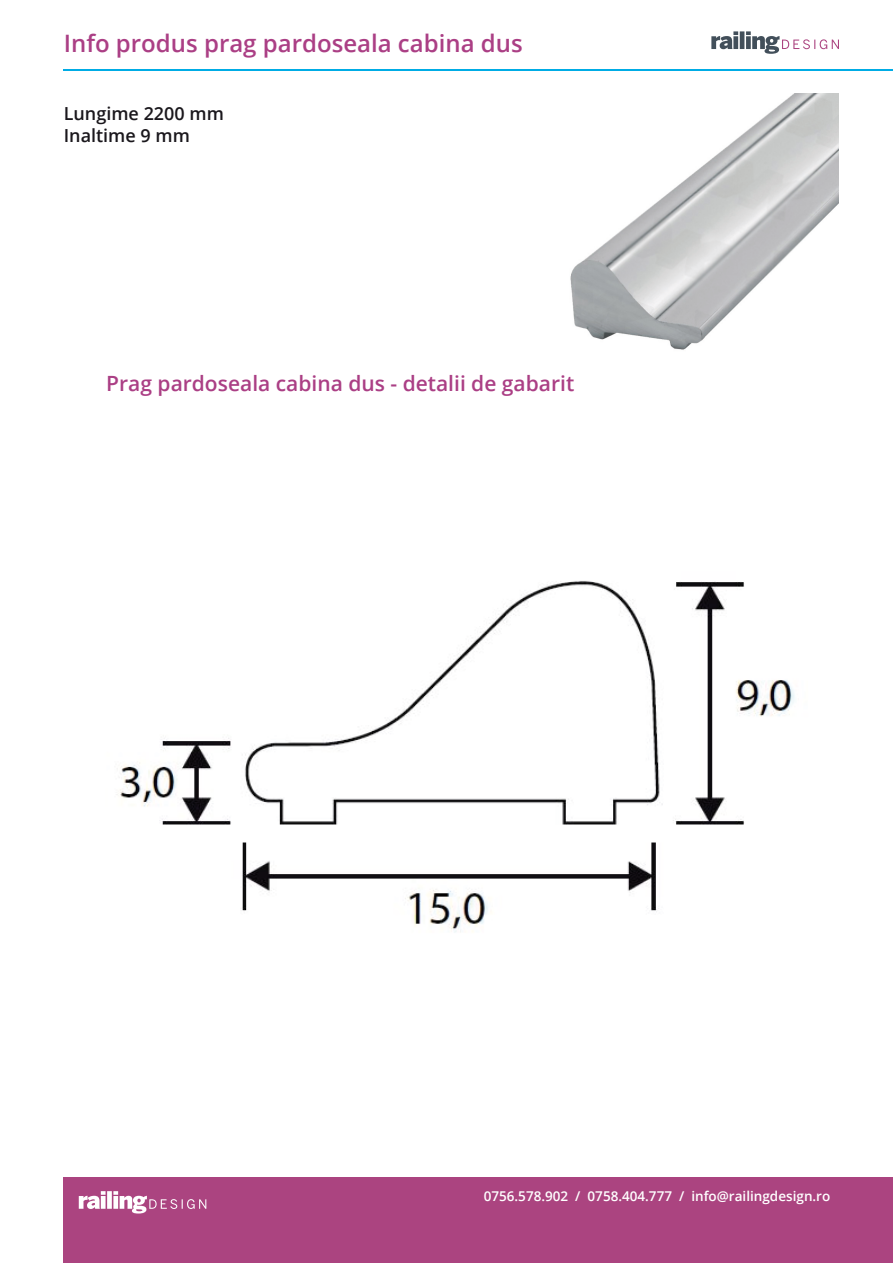
<style>
.page{position:relative;width:893px;height:1263px;background:#fff}
.page>*{position:absolute;margin:0;border:0;box-sizing:border-box;transform-origin:0 0}
.t1{font:600 24px "Open Sans";color:#ab3f85}
.t2{font:600 21px "Open Sans";color:#ab3f85}
.t3{font:600 18px "Open Sans";color:#1a171c}
.t4{font:600 13.5px "Open Sans";color:#fff}
</style>
<div class="page">
<hr style="left:64px;top:69px;width:829px;height:2px;background:#00ace5">
<div style="left:64px;top:1178px;width:829px;height:85px;background:#ab4480"></div>
<svg style="left:79px;top:1191px;width:127px;height:22px"></svg>
<img style="left:570px;top:94px;width:269px;height:256px">
<img style="left:117px;top:581px;width:678px;height:352px">
<svg style="left:711px;top:31px;width:128px;height:23px"></svg>
<p class="t1" style="left:64px;top:27px;width:460px">Info produs prag pardoseala cabina dus</p>
<p class="t3" style="left:64px;top:101px;width:162px">Lungime 2200 mm</p>
<p class="t3" style="left:64px;top:123px;width:128px">Inaltime 9 mm</p>
<p class="t2" style="left:106px;top:369px;width:469px">Prag pardoseala cabina dus - detalii de gabarit</p>
<p class="t4" style="left:484px;top:1187px;width:348px">0756.578.902 / 0758.404.777 / info@railingdesign.ro</p>
</div>
